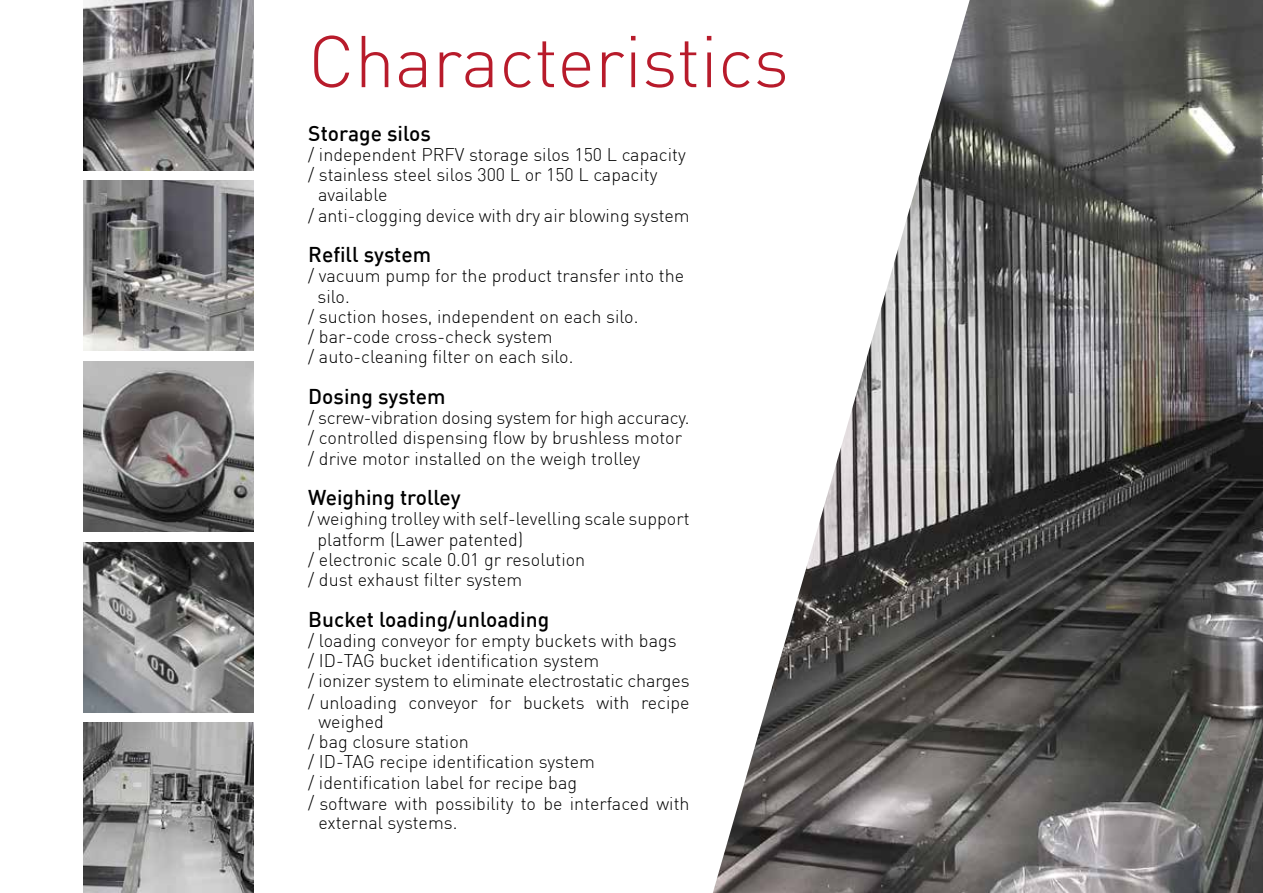
<style>
.page{position:relative;width:1263px;height:893px;background:#fff}
.page>*{position:absolute;margin:0;border:0;box-sizing:border-box;transform-origin:0 0}
.t1{font:300 72px "DIN";color:#b81b2b}
.t2{font:500 21px "DIN";color:#000}
.t3{font:300 18px/20.5px "DIN";color:#000}
</style>
<div class="page">
<img style="left:970px;top:0;width:293px;height:893px">
<svg style="left:713px;top:0;width:257px;height:893px"></svg>
<img style="left:83px;top:361px;width:170px;height:170px">
<img style="left:83px;top:0;width:170px;height:170px">
<img style="left:83px;top:181px;width:170px;height:170px">
<img style="left:83px;top:542px;width:170px;height:170px">
<img style="left:83px;top:723px;width:170px;height:170px">
<h1 class="t1" style="left:308px;top:17px;width:482px">Characteristics</h1>
<p class="t2" style="left:308px;top:120px;width:124px">Storage silos</p>
<p class="t3" style="left:308px;top:144px;width:379px">/ independent PRFV storage silos 150 L capacity</p>
<p class="t3" style="left:308px;top:164px;width:351px">/ stainless steel silos 300 L or 150 L capacity</p>
<p class="t3" style="left:318px;top:184px;width:71px">available</p>
<p class="t3" style="left:308px;top:205px;width:383px">/ anti-clogging device with dry air blowing system</p>
<p class="t2" style="left:308px;top:241px;width:124px">Refill system</p>
<p class="t3" style="left:308px;top:265px;width:377px">/ vacuum pump for the product transfer into the</p>
<p class="t3" style="left:317px;top:286px;width:34px">silo.</p>
<p class="t3" style="left:308px;top:306px;width:332px">/ suction hoses, independent on each silo.</p>
<p class="t3" style="left:308px;top:326px;width:246px">/ bar-code cross-check system</p>
<p class="t3" style="left:308px;top:346px;width:267px">/ auto-cleaning filter on each silo.</p>
<p class="t2" style="left:308px;top:383px;width:139px">Dosing system</p>
<p class="t3" style="left:308px;top:407px;width:383px">/ screw-vibration dosing system for high accuracy. / controlled dispensing flow by brushless motor / drive motor installed on the weigh trolley</p>
<p class="t2" style="left:308px;top:484px;width:154px">Weighing trolley</p>
<p class="t3" style="left:308px;top:508px;width:383px">/ weighing trolley with self-levelling scale support</p>
<p class="t3" style="left:317px;top:529px;width:207px">platform (Lawer patented)</p>
<p class="t3" style="left:308px;top:549px;width:279px">/ electronic scale 0.01 gr resolution</p>
<p class="t3" style="left:308px;top:569px;width:215px">/ dust exhaust filter system</p>
<p class="t2" style="left:308px;top:606px;width:242px">Bucket loading/unloading</p>
<p class="t3" style="left:308px;top:630px;width:383px">/ loading conveyor for empty buckets with bags<br>/ ID-TAG bucket identification system<br>/ ionizer system to eliminate electrostatic charges / unloading conveyor for buckets with recipe</p>
<p class="t3" style="left:308px;top:711px;width:383px;text-indent:10px">weighed<br>/ bag closure station<br>/ ID-TAG recipe identification system<br>/ identification label for recipe bag<br>/ software with possibility to be interfaced with</p>
<p class="t3" style="left:319px;top:812px;width:140px">external systems.</p>
</div>
